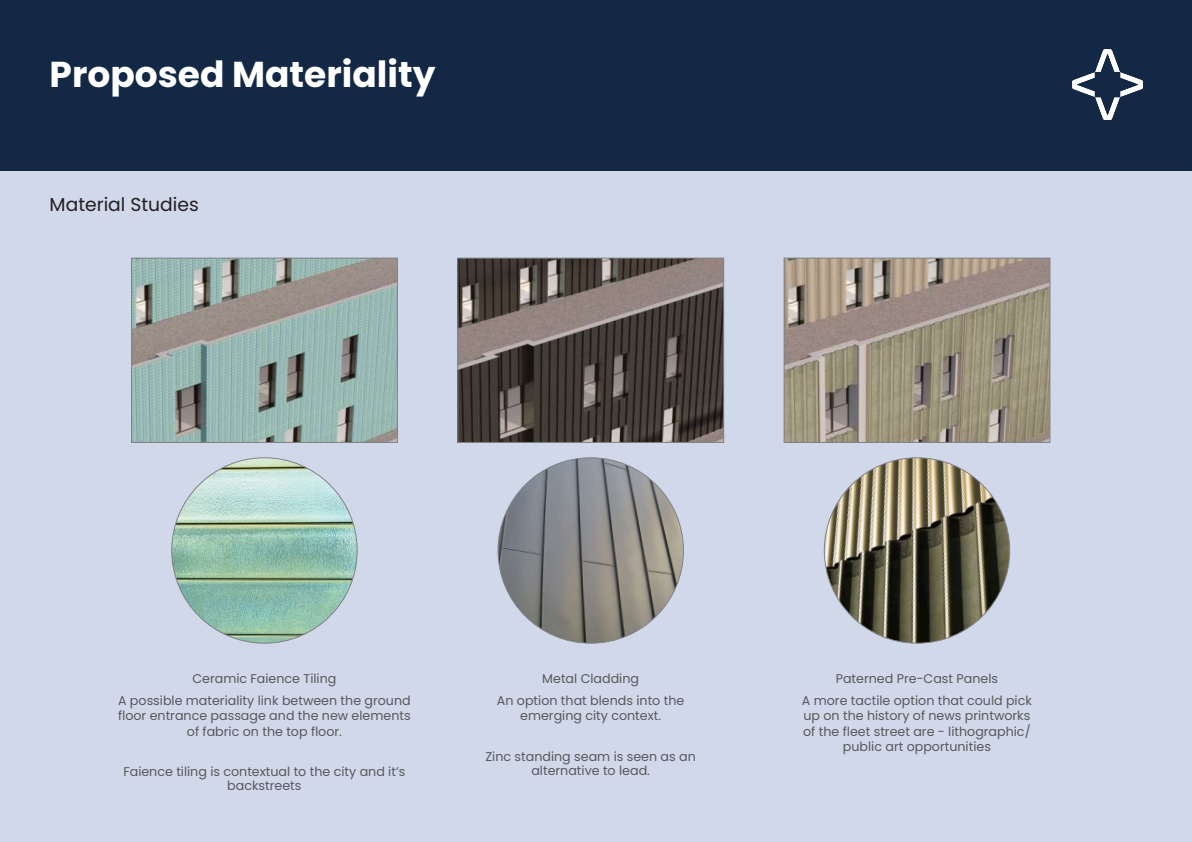
<style>
.page{position:relative;width:1192px;height:842px;background:#d0d8ea}
.page>*{position:absolute;margin:0;border:0;box-sizing:border-box;transform-origin:0 0}
.t1{font:700 36px "Poppins";color:#fff}
.t2{font:18.7px "Poppins";color:#231f20}
.t3{font:12.65px/22px "Poppins";color:#57585a;text-align:center}
</style>
<div class="page">
<div style="left:0;top:0;width:1192px;height:171px;background:#122845"></div>
<img style="left:1072px;top:50px;width:70px;height:70px">
<img style="left:133px;top:260px;width:263px;height:181px">
<div style="left:131px;top:258px;width:267px;height:185px;border:1px solid #808285"></div>
<img style="left:459px;top:260px;width:263px;height:181px">
<div style="left:457px;top:258px;width:267px;height:185px;border:1px solid #808285"></div>
<img style="left:786px;top:260px;width:262px;height:181px">
<div style="left:784px;top:258px;width:266px;height:185px;border:1px solid #808285"></div>
<img style="left:172px;top:458px;width:185px;height:185px;border-radius:93px">
<img style="left:498px;top:458px;width:185px;height:185px;border-radius:93px">
<img style="left:824px;top:458px;width:186px;height:185px;border-radius:93px">
<h1 class="t1" style="left:50px;top:54px;width:387px">Proposed Materiality</h1>
<h2 class="t2" style="left:50px;top:194px;width:151px">Material Studies</h2>
<p class="t3" style="left:118px;top:668px;width:294px">Ceramic Faience Tiling<br>A possible materiality link between the ground</p>
<p class="t3" style="left:118px;top:708px;width:294px;line-height:15.2px">floor entrance passage and the new elements of fabric on the top floor.</p>
<p class="t3" style="left:123px;top:765px;width:283px;line-height:13.7px">Faience tiling is contextual to the city and it’s backstreets</p>
<p class="t3" style="left:497px;top:668px;width:189px">Metal Cladding<br>An option that blends into the</p>
<p class="t3" style="left:520px;top:705px;width:142px">emerging city context.</p>
<p class="t3" style="left:485px;top:750px;width:212px;line-height:13.7px">Zinc standing seam is seen as an alternative to lead.</p>
<p class="t3" style="left:802px;top:668px;width:232px">Paterned Pre-Cast Panels<br>A more tactile option that could pick</p>
<p class="t3" style="left:803px;top:708px;width:229px;line-height:15.2px">up on the history of news printworks of the fleet street are - lithographic/ public art opportunities</p>
</div>
